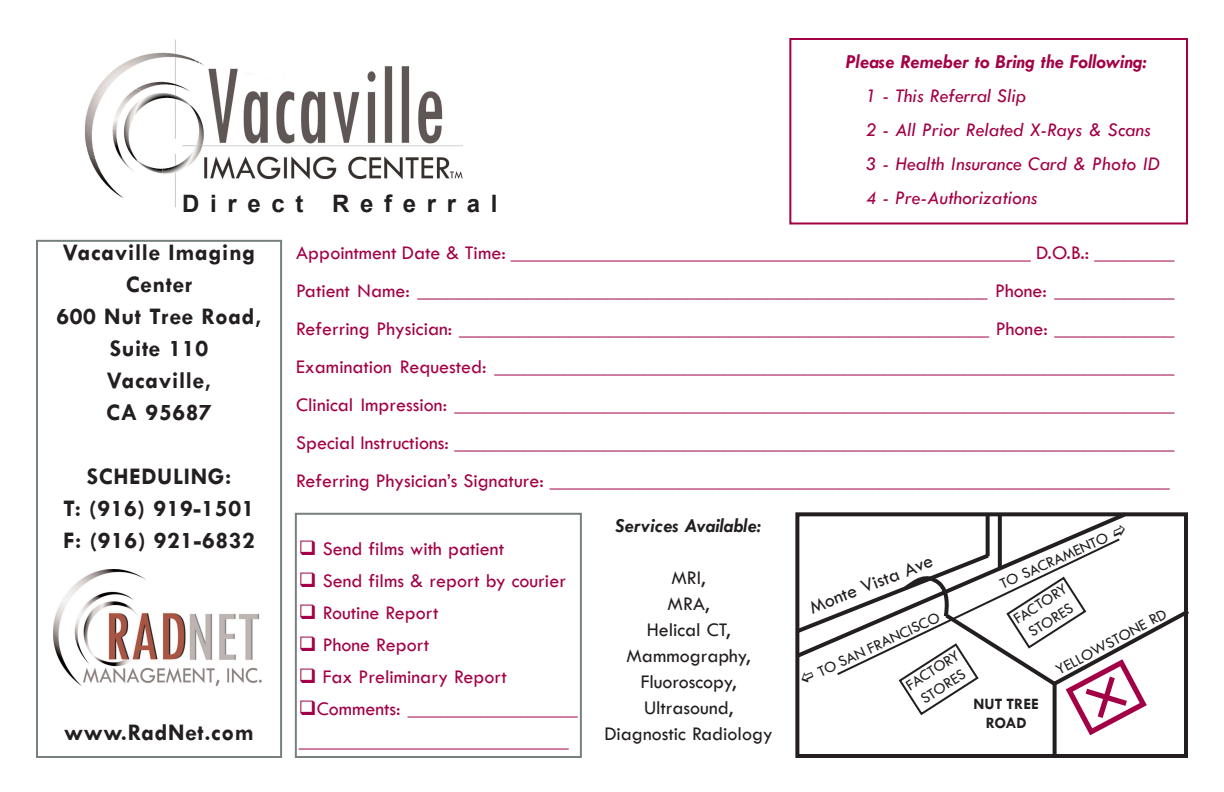
<style>
.page{position:relative;width:1224px;height:792px;background:#fff}
.page>*{position:absolute;margin:0;border:0;box-sizing:border-box;transform-origin:0 0}
.t1{font:700 24px/32px "Tw Cen";letter-spacing:.025em;color:#231f20;text-align:center}
.t2{font:700 24px "Arial";letter-spacing:.445em;color:#231f20}
.t3{font:20px/38px "Tw Cen";color:#a30146;text-align:justify}
.t4{font:italic 20px/34px "Tw Cen";color:#a30146}
.t5{font:20px/26px "Tw Cen";color:#231f20;text-align:center}
.t6{font:italic 700 20px "Tw Cen";color:#a30146}
.t7{font:italic 700 20px "Tw Cen";color:#231f20}
.t8{font:16px/19.2px "Tw Cen";color:#231f20;text-align:center}
.t9{font:700 16px/19.2px "Tw Cen";color:#231f20;text-align:center}
</style>
<div class="page">
<img style="left:85px;top:39px;width:377px;height:169px">
<div style="left:789px;top:38px;width:399px;height:186px;border:2px solid #a30146"></div>
<div style="left:36px;top:240px;width:246px;height:518px;border:2px solid #778080"></div>
<img style="left:54px;top:569px;width:208px;height:117px">
<div style="left:295px;top:513px;width:287px;height:245px;border:2px solid #778080"></div>
<div style="left:180px;top:192px;width:322px;height:33px;background:#fff"></div>
<svg style="left:795px;top:512px;width:394px;height:246px"></svg>
<p class="t2" style="left:182px;top:187px;width:317px">Direct Referral</p>
<p class="t6" style="left:846px;top:50px;width:302px">Please Remeber to Bring the Following:</p>
<p class="t4" style="left:865px;top:79px;width:296px">1 - This Referral Slip<br>2 - All Prior Related X-Rays &amp; Scans<br>3 - Health Insurance Card &amp; Photo ID<br>4 - Pre-Authorizations</p>
<p class="t1" style="left:57px;top:236px;width:206px">Vacaville Imaging<br>Center<br>600 Nut Tree Road,<br>Suite 110<br>Vacaville,<br>CA 95687</p>
<p class="t1" style="left:63px;top:460px;width:193px">SCHEDULING:<br>T: (916) 919-1501<br>F: (916) 921-6832</p>
<p class="t1" style="left:64px;top:716px;width:191px">www.RadNet.com</p>
<p class="t3" style="left:296px;top:234px;width:880px">Appointment Date &amp; Time: ____________________________________________________ D.O.B.: ________ Patient Name: _________________________________________________________ Phone: ____________ Referring Physician: _____________________________________________________ Phone: ____________ Examination Requested: ____________________________________________________________________ Clinical Impression: ________________________________________________________________________ Special Instructions: ________________________________________________________________________ Referring Physician’s Signature: ______________________________________________________________</p>
<p class="t3" style="left:299px;top:530px;width:207px">❑ Send films with patient</p>
<p class="t3" style="left:299px;top:562px;width:269px">❑ Send films &amp; report by courier</p>
<p class="t3" style="left:299px;top:594px;width:141px">❑ Routine Report</p>
<p class="t3" style="left:299px;top:626px;width:132px">❑ Phone Report</p>
<p class="t3" style="left:299px;top:658px;width:210px">❑ Fax Preliminary Report</p>
<p class="t3" style="left:299px;top:693px;width:281px;line-height:32px">❑Comments: _________________ ___________________________</p>
<p class="t7" style="left:616px;top:514px;width:147px">Services Available:</p>
<p class="t5" style="left:604px;top:565px;width:170px">MRI,<br>MRA,<br>Helical CT,<br>Mammography,<br>Fluoroscopy,<br>Ultrasound,<br>Diagnostic Radiology</p>
<p class="t8" style="left:997px;top:575px;width:119px;rotate:-24deg">TO SACRAMENTO</p>
<p class="t5" style="left:805px;top:595px;width:133px;rotate:-21deg">Monte Vista Ave</p>
<p class="t8" style="left:902px;top:678px;width:62px;rotate:-33deg">FACTORY<br>STORES</p>
<p class="t8" style="left:1010px;top:612px;width:62px;rotate:-33deg">FACTORY<br>STORES</p>
<p class="t8" style="left:1052px;top:662px;width:125px;rotate:-28deg">YELLOWSTONE RD</p>
<p class="t8" style="left:815px;top:663px;width:134px;rotate:-25deg">TO SAN FRANCISCO</p>
<p class="t9" style="left:974px;top:694px;width:67px">NUT TREE<br>ROAD</p>
</div>
